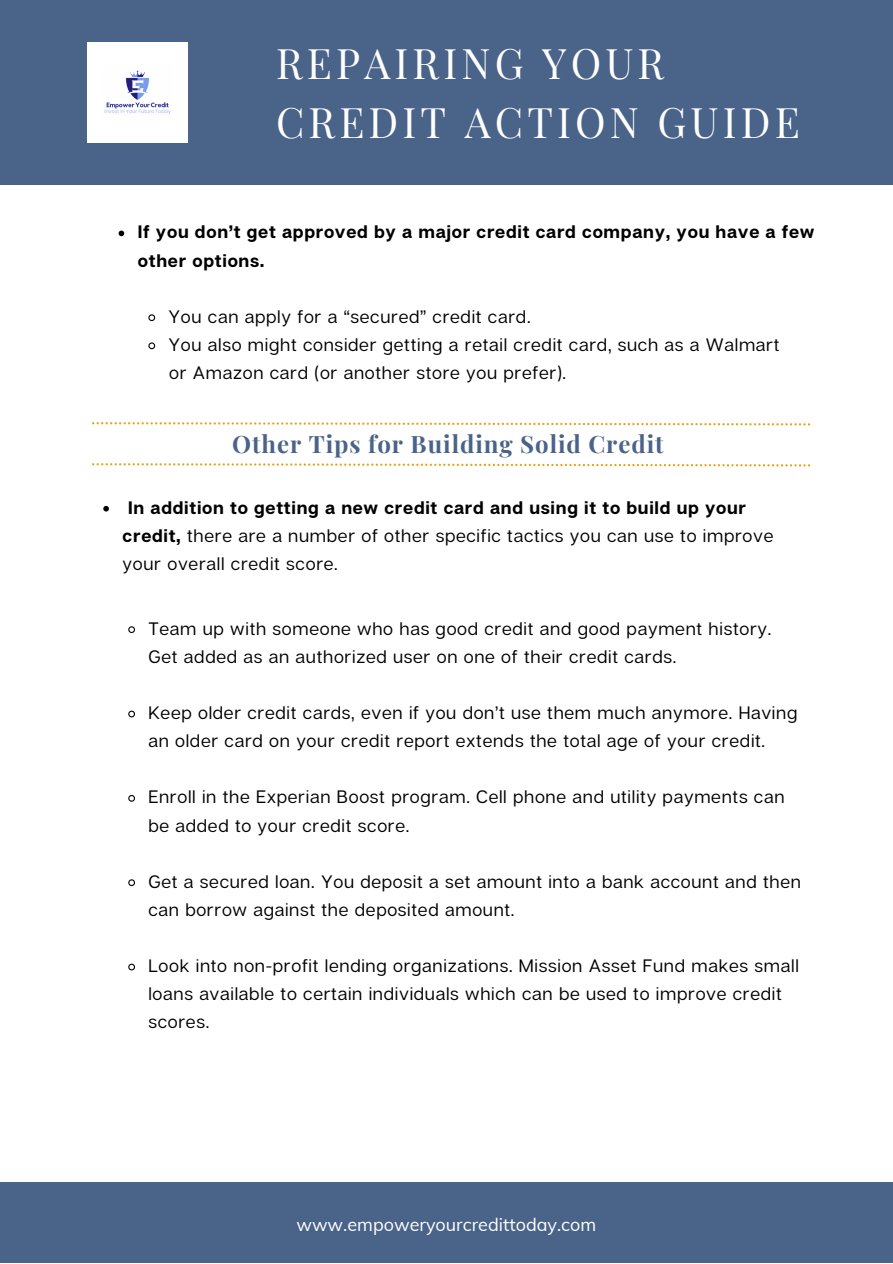
<style>
.page{position:relative;width:893px;height:1264px;background:#fff}
.page>*{position:absolute;margin:0;border:0;box-sizing:border-box;transform-origin:0 0}
.t1{font:41.25px/59.6px "Playfair Display";letter-spacing:.1em;color:#fff}
.t2{font:700 24px "Playfair Display";letter-spacing:.04em;color:#4a6389}
.t3{font:18px/28px "Articulat CF";letter-spacing:.04em;color:#000}
.t4{font:700 18px/28px "Articulat CF";letter-spacing:.04em;color:#000}
.t5{font:18px "Muli";color:#fff}
.s1{font-weight:700}
</style>
<div class="page">
<div style="left:0;top:0;width:892px;height:184px;background:#4a6389"></div>
<div style="left:0;top:1182px;width:892px;height:80px;background:#4a6389"></div>
<svg style="left:92px;top:422px;width:718px;height:3px"></svg>
<svg style="left:92px;top:463px;width:718px;height:3px"></svg>
<img style="left:87px;top:42px;width:100px;height:100px">
<svg style="left:103px;top:506px;width:6px;height:5px"></svg>
<svg style="left:119px;top:230px;width:5px;height:6px"></svg>
<svg style="left:148px;top:314px;width:8px;height:8px"></svg>
<svg style="left:148px;top:342px;width:8px;height:8px"></svg>
<svg style="left:128px;top:626px;width:7px;height:7px"></svg>
<svg style="left:128px;top:710px;width:7px;height:8px"></svg>
<svg style="left:128px;top:795px;width:7px;height:7px"></svg>
<svg style="left:128px;top:879px;width:7px;height:7px"></svg>
<svg style="left:128px;top:963px;width:7px;height:8px"></svg>
<p class="t1" style="left:276px;top:32px;width:525px">REPAIRING YOUR<br>CREDIT ACTION GUIDE</p>
<p class="t4" style="left:138px;top:217px;width:678px">If you don’t get approved by a major credit card company, you have a few other options.</p>
<p class="t3" style="left:168px;top:302px;width:363px">You can apply for a “secured” credit card.</p>
<p class="t3" style="left:168px;top:330px;width:612px">You also might consider getting a retail credit card, such as a Walmart</p>
<p class="t3" style="left:169px;top:358px;width:398px">or Amazon card (or another store you prefer).</p>
<p class="t2" style="left:232px;top:426px;width:433px">Other Tips for Building Solid Credit</p>
<p class="t3" style="left:123px;top:493px;width:652px;text-indent:6px"><span class="s1">In addition to getting a new credit card and using it to build up your credit,</span> there are a number of other specific tactics you can use to improve your overall credit score.</p>
<p class="t3" style="left:148px;top:614px;width:624px">Team up with someone who has good credit and good payment history.<br>Get added as an authorized user on one of their credit cards.</p>
<p class="t3" style="left:148px;top:698px;width:650px">Keep older credit cards, even if you don’t use them much anymore. Having an older card on your credit report extends the total age of your credit.</p>
<p class="t3" style="left:148px;top:782px;width:637px">Enroll in the Experian Boost program. Cell phone and utility payments can be added to your credit score.</p>
<p class="t3" style="left:148px;top:866px;width:654px">Get a secured loan. You deposit a set amount into a bank account and then can borrow against the deposited amount.</p>
<p class="t3" style="left:148px;top:951px;width:652px">Look into non-profit lending organizations. Mission Asset Fund makes small loans available to certain individuals which can be used to improve credit scores.</p>
<p class="t5" style="left:296px;top:1212px;width:301px">www.empoweryourcredittoday.com</p>
</div>
